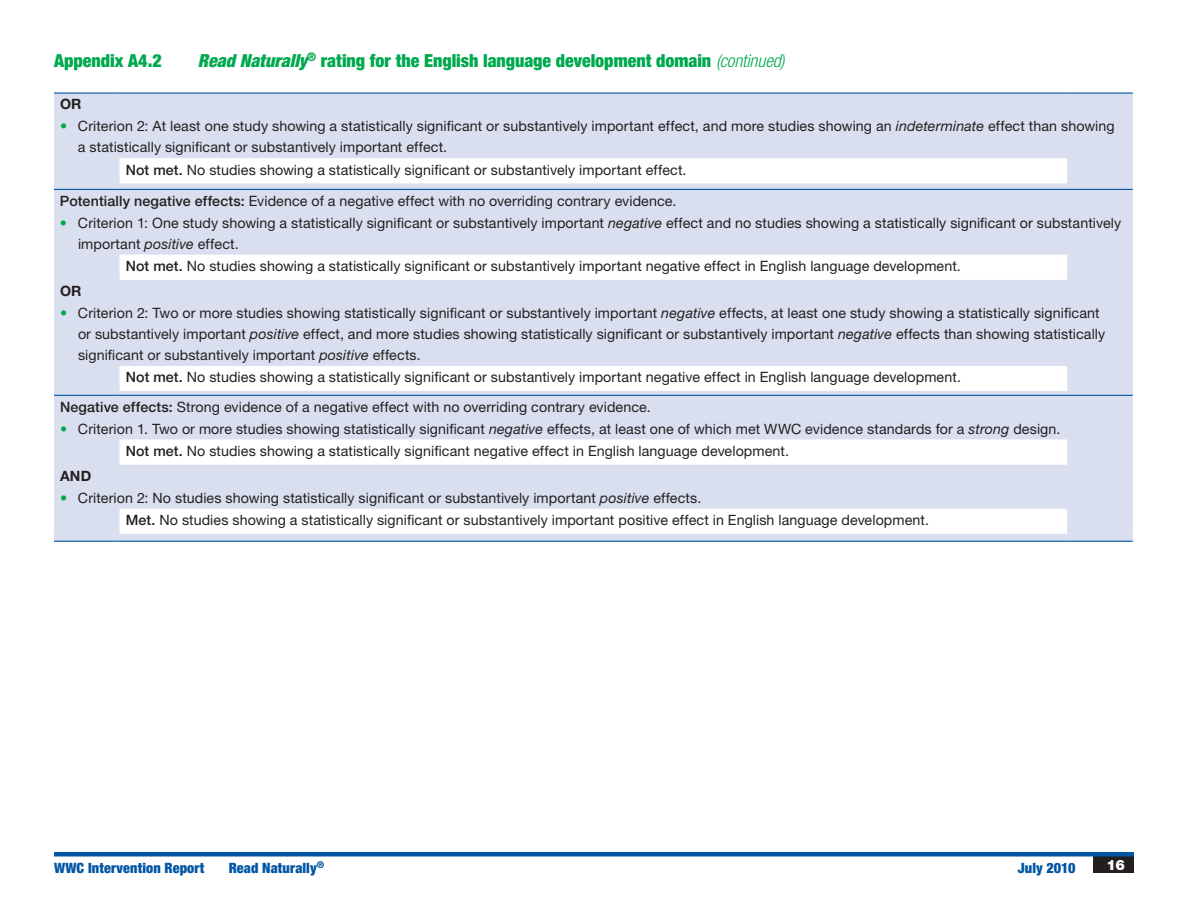
<style>
.page{position:relative;width:1188px;height:918px;background:#fff}
.page>*{position:absolute;margin:0;border:0;box-sizing:border-box;transform-origin:0 0}
.Appendix_title{font:900 condensed 18px "Helvetica Neue LT Std";color:#00a94e}
.Table_bullet{font:14.25px/21px "Helvetica Neue LT Std";letter-spacing:.005em;color:#231f20}
.Rating_extract{font:14.25px "Helvetica Neue LT Std";letter-spacing:.005em;color:#231f20}
.Rating_body_effect{font:14.25px "Helvetica Neue LT Std";letter-spacing:.005em;color:#231f20}
.t1{font:900 condensed 14.25px "Helvetica Neue LT Std";letter-spacing:.01em;color:#0155a5}
.Table_conjunction{font:700 14.25px "Helvetica Neue LT Std";color:#231f20}
.t2{font:900 14.25px "Helvetica Neue LT Std";color:#fff}
.s1{font-style:italic}
.s2{font-weight:300;font-style:italic}
.s3{color:#00a94e}
.s4{font-weight:500}
</style>
<div class="page">
<div style="left:1094px;top:856px;width:40px;height:17px;background:#231f20"></div>
<hr style="left:54px;top:852px;width:1080px;height:4px;background:#0155a5">
<div style="left:54px;top:94px;width:1079px;height:440px;background:#d9dfef"></div>
<svg style="left:120px;top:158px;width:947px;height:376px;fill:#d9dfef"></svg>
<svg style="left:54px;top:534px;width:1079px;height:7px;background:#ced8eb"></svg>
<hr style="left:54px;top:541px;width:66px;height:1px;background:#0155a5">
<hr style="left:120px;top:541px;width:947px;height:1px;background:#0155a5">
<hr style="left:1067px;top:541px;width:66px;height:1px;background:#0155a5">
<hr style="left:54px;top:92px;width:66px;height:2px;background:#0155a5">
<hr style="left:120px;top:92px;width:947px;height:2px;background:#0155a5">
<hr style="left:1067px;top:92px;width:66px;height:2px;background:#0155a5">
<hr style="left:54px;top:189px;width:66px;height:1px;background:#0155a5">
<hr style="left:120px;top:189px;width:947px;height:1px;background:#0155a5">
<hr style="left:1067px;top:189px;width:66px;height:1px;background:#0155a5">
<hr style="left:54px;top:395px;width:66px;height:1px;background:#0155a5">
<hr style="left:120px;top:395px;width:947px;height:1px;background:#0155a5">
<hr style="left:1067px;top:395px;width:66px;height:1px;background:#0155a5">
<p class="Appendix_title" style="left:54px;top:49px;width:109px">Appendix A4.2</p>
<p class="Appendix_title" style="left:198px;top:49px;width:588px"><span class="s1">Read Naturally</span><sup>®</sup> rating for the English language development domain <span class="s2">(continued)</span></p>
<p class="Table_conjunction" style="left:60px;top:95px;width:23px">OR</p>
<p class="Table_bullet" style="left:78px;top:116px;width:1038px;text-indent:-18px"><span class="s3">•</span> Criterion 2: At least one study showing a statistically significant or substantively important effect, and more studies showing an <span class="s1">indeterminate</span> effect than showing a statistically significant or substantively important effect.</p>
<p class="Rating_extract" style="left:126px;top:161px;width:562px"><span class="s4">Not met.</span> No studies showing a statistically significant or substantively important effect.</p>
<p class="Rating_body_effect" style="left:60px;top:192px;width:618px"><span class="s4">Potentially negative effects:</span> Evidence of a negative effect with no overriding contrary evidence.</p>
<p class="Table_bullet" style="left:78px;top:212px;width:1045px;text-indent:-18px"><span class="s3">•</span> Criterion 1: One study showing a statistically significant or substantively important <span class="s1">negative</span> effect and no studies showing a statistically significant or substantively important <span class="s1">positive</span> effect.</p>
<p class="Rating_extract" style="left:126px;top:257px;width:837px"><span class="s4">Not met.</span> No studies showing a statistically significant or substantively important negative effect in English language development.</p>
<p class="Table_conjunction" style="left:60px;top:282px;width:23px">OR</p>
<p class="Table_bullet" style="left:78px;top:302px;width:1029px;text-indent:-18px"><span class="s3">•</span> Criterion 2: Two or more studies showing statistically significant or substantively important <span class="s1">negative</span> effects, at least one study showing a statistically significant or substantively important <span class="s1">positive</span> effect, and more studies showing statistically significant or substantively important <span class="s1">negative</span> effects than showing statistically significant or substantively important <span class="s1">positive</span> effects.</p>
<p class="Rating_extract" style="left:126px;top:369px;width:837px"><span class="s4">Not met.</span> No studies showing a statistically significant or substantively important negative effect in English language development.</p>
<p class="Rating_body_effect" style="left:60px;top:398px;width:592px"><span class="s4">Negative effects:</span> Strong evidence of a negative effect with no overriding contrary evidence.</p>
<p class="Table_bullet" style="left:60px;top:418px;width:1002px"><span class="s3">•</span> Criterion 1. Two or more studies showing statistically significant <span class="s1">negative</span> effects, at least one of which met WWC evidence standards for a <span class="s1">strong</span> design.</p>
<p class="Rating_extract" style="left:126px;top:442px;width:665px"><span class="s4">Not met.</span> No studies showing a statistically significant negative effect in English language development.</p>
<p class="Table_conjunction" style="left:60px;top:467px;width:12px">AND</p>
<p class="Table_bullet" style="left:60px;top:487px;width:643px"><span class="s3">•</span> Criterion 2: No studies showing statistically significant or substantively important <span class="s1">positive</span> effects.</p>
<p class="Rating_extract" style="left:126px;top:511px;width:805px"><span class="s4">Met.</span> No studies showing a statistically significant or substantively important positive effect in English language development.</p>
<p class="t1" style="left:54px;top:859px;width:152px">WWC Intervention Report</p>
<p class="t1" style="left:229px;top:859px;width:97px">Read Naturally<sup>®</sup></p>
<p class="t1" style="left:1018px;top:859px;width:59px">July 2010</p>
<p class="t2" style="left:1107px;top:856px;width:20px">16</p>
</div>
